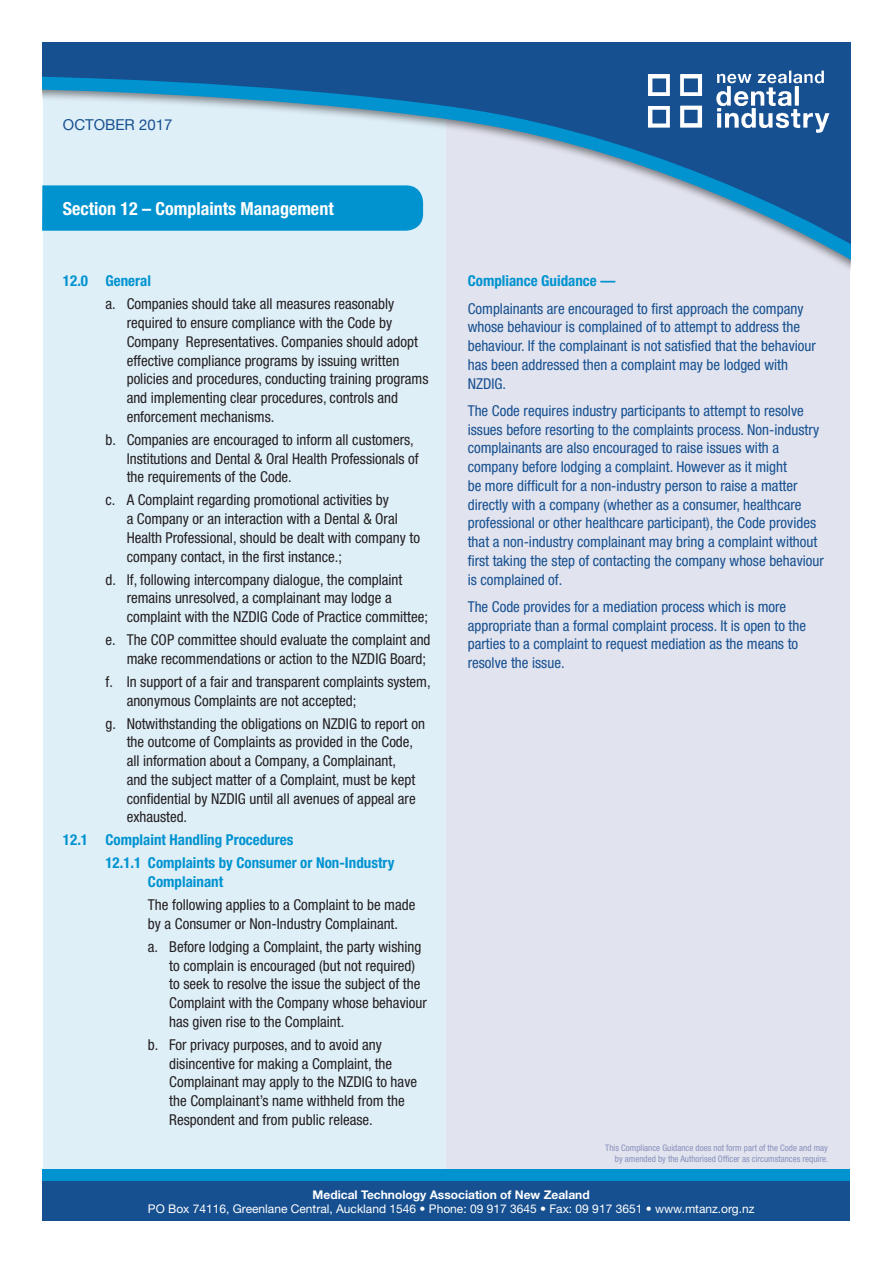
<style>
.page{position:relative;width:893px;height:1263px;background:#fff}
.page>*{position:absolute;margin:0;border:0;box-sizing:border-box;transform-origin:0 0}
.t1{font:700 condensed 18px "Helvetica Neue";color:#fff}
.t2{font:condensed 15px/18.8px "Helvetica Neue";color:#231f20}
.t3{font:condensed 15px/18.8px "Helvetica Neue";color:#165090}
.t4{font:700 condensed 15px/23px "Helvetica Neue";color:#0093d0}
.t5{font:15px "Helvetica Neue";color:#165090}
.t6{font:12px "Helvetica Neue";color:#fff}
.t7{font:700 12px "Helvetica Neue";color:#fff}
.t8{font:condensed 9px/10.8px "Helvetica Neue";color:#8891bc;text-align:right}
</style>
<div class="page">
<div style="left:43px;top:70px;width:403px;height:1111px;background:#dfeff8"></div>
<div style="left:446px;top:70px;width:404px;height:1111px;background:#e1e3ee"></div>
<div style="left:43px;top:1169px;width:807px;height:40px;background:#0093d0"></div>
<div style="left:43px;top:43px;width:807px;height:233px;background:#dfe3ee"></div>
<svg style="left:43px;top:249px;width:807px;height:16px;fill:#dfeff8"></svg>
<svg style="left:43px;top:43px;width:807px;height:206px"></svg>
<img style="left:636px;top:63px;width:204px;height:77px">
<div style="left:43px;top:1181px;width:807px;height:39px;background:#165090"></div>
<div style="left:42px;top:185px;width:381px;height:46px;background:#0093d0"></div>
<p class="t5" style="left:63px;top:114px;width:111px">OCTOBER 2017</p>
<p class="t1" style="left:63px;top:198px;width:272px">Section 12 – Complaints Management</p>
<p class="t4" style="left:63px;top:269px;width:90px">12.0 General</p>
<p class="t2" style="left:127px;top:295px;width:303px;text-indent:-21px">a. Companies should take all measures reasonably required to ensure compliance with the Code by Company Representatives. Companies should adopt effective compliance programs by issuing written policies and procedures, conducting training programs and implementing clear procedures, controls and enforcement mechanisms.</p>
<p class="t2" style="left:127px;top:430px;width:294px;text-indent:-21px">b. Companies are encouraged to inform all customers,<br>Institutions and Dental &amp; Oral Health Professionals of the requirements of the Code.</p>
<p class="t2" style="left:127px;top:490px;width:295px;text-indent:-21px">c. A Complaint regarding promotional activities by<br>a Company or an interaction with a Dental &amp; Oral Health Professional, should be dealt with company to company contact, in the first instance.;</p>
<p class="t2" style="left:127px;top:570px;width:303px;text-indent:-21px">d. If, following intercompany dialogue, the complaint remains unresolved, a complainant may lodge a complaint with the NZDIG Code of Practice committee;</p>
<p class="t2" style="left:105px;top:630px;width:327px;text-align:right">e. The COP committee should evaluate the complaint and make recommendations or action to the NZDIG Board;</p>
<p class="t2" style="left:127px;top:672px;width:305px;text-indent:-21px">f. In support of a fair and transparent complaints system, anonymous Complaints are not accepted;</p>
<p class="t2" style="left:127px;top:714px;width:300px;text-indent:-21px">g. Notwithstanding the obligations on NZDIG to report on the outcome of Complaints as provided in the Code, all information about a Company, a Complainant,<br>and the subject matter of a Complaint, must be kept confidential by NZDIG until all avenues of appeal are exhausted.</p>
<p class="t4" style="left:105px;top:828px;width:290px;text-indent:-43px">12.1 Complaint Handling Procedures<br>12.1.1 Complaints by Consumer or Non-Industry</p>
<p class="t4" style="left:148px;top:870px;width:77px">Complainant</p>
<p class="t2" style="left:148px;top:895px;width:269px">The following applies to a Complaint to be made by a Consumer or Non-Industry Complainant.</p>
<p class="t2" style="left:169px;top:937px;width:259px;text-indent:-21px">a. Before lodging a Complaint, the party wishing to complain is encouraged (but not required) to seek to resolve the issue the subject of the Complaint with the Company whose behaviour has given rise to the Complaint.</p>
<p class="t2" style="left:169px;top:1035px;width:249px;text-indent:-21px">b. For privacy purposes, and to avoid any disincentive for making a Complaint, the Complainant may apply to the NZDIG to have the Complainant’s name withheld from the Respondent and from public release.</p>
<p class="t4" style="left:468px;top:269px;width:149px">Compliance Guidance —</p>
<p class="t3" style="left:468px;top:299px;width:350px">Complainants are encouraged to first approach the company whose behaviour is complained of to attempt to address the behaviour. If the complainant is not satisfied that the behaviour has been addressed then a complaint may be lodged with NZDIG.</p>
<p class="t3" style="left:468px;top:401px;width:358px">The Code requires industry participants to attempt to resolve issues before resorting to the complaints process. Non-industry complainants are also encouraged to raise issues with a company before lodging a complaint. However as it might<br>be more difficult for a non-industry person to raise a matter directly with a company (whether as a consumer, healthcare professional or other healthcare participant), the Code provides that a non-industry complainant may bring a complaint without first taking the step of contacting the company whose behaviour is complained of.</p>
<p class="t3" style="left:468px;top:597px;width:340px">The Code provides for a mediation process which is more appropriate than a formal complaint process. It is open to the parties to a complaint to request mediation as the means to resolve the issue.</p>
<p class="t8" style="left:605px;top:1142px;width:225px">This Compliance Guidance does not form part of the Code and may by amended by the Authorised Officer as circumstances require.</p>
<p class="t7" style="left:313px;top:1187px;width:279px">Medical Technology Association of New Zealand</p>
<p class="t6" style="left:148px;top:1201px;width:608px">PO Box 74116, Greenlane Central, Auckland 1546 • Phone: 09 917 3645 • Fax: 09 917 3651 • www.mtanz.org.nz</p>
</div>
